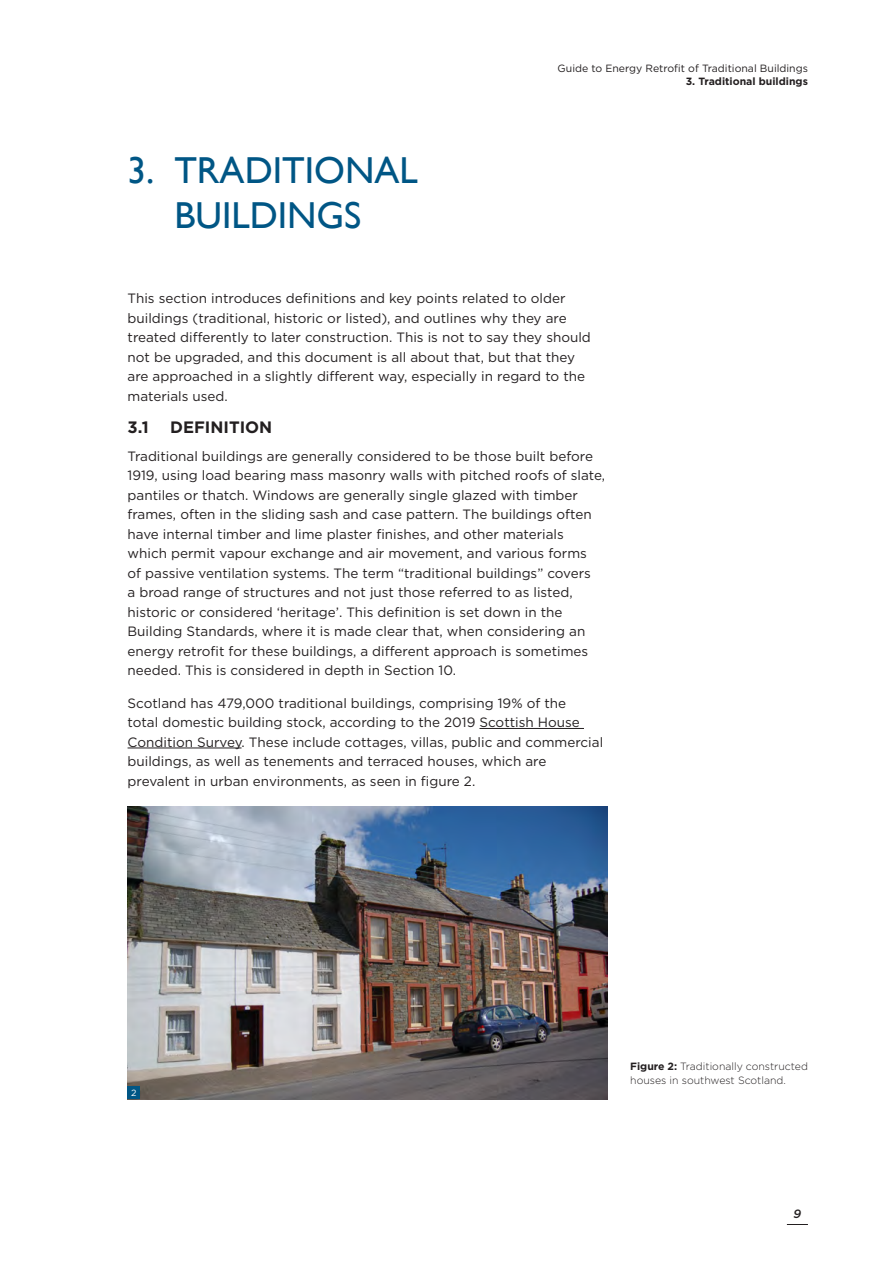
<style>
.page{position:relative;width:893px;height:1263px;background:#fff}
.page>*{position:absolute;margin:0;border:0;box-sizing:border-box;transform-origin:0 0}
.t1{font:37.5px/45px "Gill Sans";color:#005685;text-align:center}
.t2{font:700 16.5px "Gotham";color:#231f20}
.t3{font:13.5px/19.5px "Gotham";color:#231f20}
.t4{font:italic 500 12px "Gotham";color:#231f20}
.t5{font:300 10.5px/13.5px "Gotham";color:#231f20}
.t6{font:10.5px "Gotham";color:#231f20}
.t7{font:700 10.5px "Gotham";color:#231f20}
.t8{font:9px "Gotham";color:#fff}
.s1{font-weight:700}
</style>
<div class="page">
<svg style="left:787px;top:1224px;width:21px;height:1px"></svg>
<hr style="left:479px;top:728px;width:105px;height:1px;background:#231f20">
<hr style="left:128px;top:748px;width:114px;height:1px;background:#231f20">
<img style="left:128px;top:807px;width:479px;height:292px">
<div style="left:128px;top:1086px;width:12px;height:13px;background:#005685"></div>
<h1 class="t1" style="left:128px;top:149px;width:292px">3. TRADITIONAL<br>BUILDINGS</h1>
<p class="t6" style="left:558px;top:62px;width:252px">Guide to Energy Retrofit of Traditional Buildings</p>
<p class="t7" style="left:686px;top:74px;width:124px">3. Traditional buildings</p>
<p class="t3" style="left:128px;top:288px;width:465px">This section introduces definitions and key points related to older buildings (traditional, historic or listed), and outlines why they are treated differently to later construction. This is not to say they should not be upgraded, and this document is all about that, but that they are approached in a slightly different way, especially in regard to the materials used.</p>
<p class="t2" style="left:128px;top:416px;width:23px">3.1</p>
<p class="t2" style="left:170px;top:416px;width:104px">DEFINITION</p>
<p class="t3" style="left:128px;top:446px;width:479px">Traditional buildings are generally considered to be those built before 1919, using load bearing mass masonry walls with pitched roofs of slate, pantiles or thatch. Windows are generally single glazed with timber frames, often in the sliding sash and case pattern. The buildings often have internal timber and lime plaster finishes, and other materials which permit vapour exchange and air movement, and various forms<br>of passive ventilation systems. The term “traditional buildings” covers<br>a broad range of structures and not just those referred to as listed, historic or considered ‘heritage’. This definition is set down in the Building Standards, where it is made clear that, when considering an energy retrofit for these buildings, a different approach is sometimes needed. This is considered in depth in Section 10.</p>
<p class="t3" style="left:128px;top:693px;width:477px">Scotland has 479,000 traditional buildings, comprising 19% of the<br>total domestic building stock, according to the 2019 Scottish House Condition Survey. These include cottages, villas, public and commercial buildings, as well as tenements and terraced houses, which are prevalent in urban environments, as seen in figure 2.</p>
<p class="t8" style="left:131px;top:1087px;width:7px">2</p>
<p class="t5" style="left:630px;top:1060px;width:179px"><span class="s1">Figure 2:</span> Traditionally constructed houses in southwest Scotland.</p>
<p class="t4" style="left:793px;top:1206px;width:9px">9</p>
</div>
